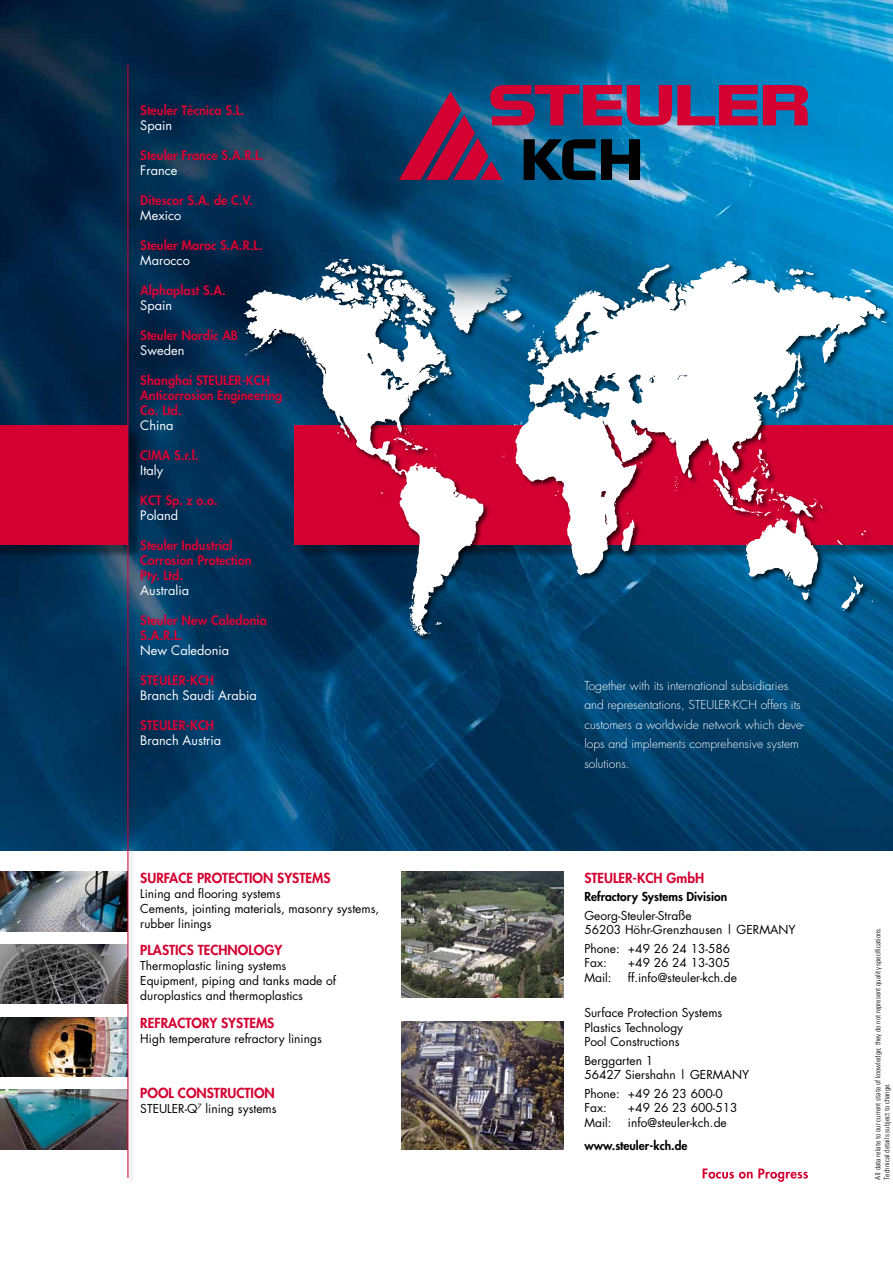
<style>
.page{position:relative;width:893px;height:1263px;background:#fff}
.page>*{position:absolute;margin:0;border:0;box-sizing:border-box;transform-origin:0 0}
.t1{font:800 13.5px "Futura";color:#d40032}
.t2{font:800 12.75px/15px "Futura";color:#d40032}
.t3{font:12.75px "Futura";color:#fff}
.t4{font:12px/14.4px "Futura";color:#000}
.t5{font:300 12px/19.5px "Futura";color:#fff}
.t6{font:800 12px "Futura";color:#000}
.t7{font:300 condensed 7.5px/9px "Univers";color:#000}
</style>
<div class="page">
<img style="left:0;top:0;width:893px;height:850px">
<div style="left:0;top:430px;width:141px;height:128px;background:#000;opacity:.4"></div>
<div style="left:0;top:425px;width:128px;height:119px;background:#d40032"></div>
<img style="left:0;top:872px;width:126px;height:59px">
<img style="left:0;top:944px;width:126px;height:60px">
<img style="left:0;top:1017px;width:126px;height:59px">
<img style="left:0;top:1090px;width:126px;height:59px">
<div style="left:126px;top:63px;width:10px;height:1121px;background:#000;opacity:.4"></div>
<hr style="left:128px;top:65px;width:1px;height:1113px;background:#d40032">
<div style="left:242px;top:257px;width:651px;height:386px;background:#000;opacity:.75"></div>
<svg style="left:501px;top:452px;width:4px;height:6px"></svg>
<svg style="left:841px;top:576px;width:22px;height:35px"></svg>
<svg style="left:709px;top:576px;width:114px;height:24px;background:#166d9d"></svg>
<svg style="left:319px;top:248px;width:399px;height:129px;background:#176590"></svg>
<svg style="left:243px;top:277px;width:240px;height:359px"></svg>
<svg style="left:515px;top:261px;width:370px;height:315px"></svg>
<img style="left:399px;top:85px;width:409px;height:95px">
<img style="left:402px;top:1022px;width:161px;height:127px">
<img style="left:402px;top:872px;width:161px;height:126px">
<svg style="left:703px;top:1168px;width:105px;height:14px"></svg>
<p class="t2" style="left:140px;top:103px;width:106px">Steuler Técnica S.L.</p>
<p class="t3" style="left:140px;top:117px;width:33px">Spain</p>
<p class="t2" style="left:140px;top:148px;width:125px">Steuler France S.A.R.L.</p>
<p class="t3" style="left:140px;top:162px;width:39px">France</p>
<p class="t2" style="left:140px;top:193px;width:114px">Ditescor S.A. de C.V.</p>
<p class="t3" style="left:140px;top:207px;width:42px">Mexico</p>
<p class="t2" style="left:140px;top:238px;width:124px">Steuler Maroc S.A.R.L.</p>
<p class="t3" style="left:140px;top:252px;width:51px">Marocco</p>
<p class="t2" style="left:140px;top:283px;width:87px">Alphaplast S.A.</p>
<p class="t3" style="left:140px;top:297px;width:33px">Spain</p>
<p class="t2" style="left:140px;top:328px;width:99px">Steuler Nordic AB</p>
<p class="t3" style="left:140px;top:342px;width:46px">Sweden</p>
<p class="t2" style="left:140px;top:373px;width:144px">Shanghai STEULER-KCH<br>Anticorrosion Engineering<br>Co. Ltd.</p>
<p class="t3" style="left:140px;top:417px;width:35px">China</p>
<p class="t2" style="left:140px;top:448px;width:60px">CIMA S.r.l.</p>
<p class="t3" style="left:140px;top:462px;width:24px">Italy</p>
<p class="t2" style="left:140px;top:493px;width:79px">KCT Sp. z o.o.</p>
<p class="t3" style="left:140px;top:507px;width:39px">Poland</p>
<p class="t2" style="left:140px;top:538px;width:113px">Steuler Industrial<br>Corrosion Protection<br>Pty. Ltd.</p>
<p class="t3" style="left:140px;top:582px;width:50px">Australia</p>
<p class="t2" style="left:140px;top:613px;width:128px">Steuler New Caledonia<br>S.A.R.L.</p>
<p class="t3" style="left:140px;top:642px;width:90px">New Caledonia</p>
<p class="t2" style="left:140px;top:673px;width:75px">STEULER-KCH</p>
<p class="t3" style="left:140px;top:687px;width:118px">Branch Saudi Arabia</p>
<p class="t2" style="left:140px;top:718px;width:75px">STEULER-KCH</p>
<p class="t3" style="left:140px;top:732px;width:82px">Branch Austria</p>
<p class="t1" style="left:140px;top:868px;width:16px">Surface</p>
<p class="t1" style="left:197px;top:868px;width:33px">Protecti</p>
<p class="t1" style="left:253px;top:868px;width:49px">on Systems</p>
<p class="t4" style="left:140px;top:885px;width:240px;line-height:15px">Lining and flooring systems<br>Cements, jointing materials, masonry systems, rubber linings</p>
<p class="t1" style="left:140px;top:941px;width:15px">Plastics</p>
<p class="t1" style="left:198px;top:941px;width:16px">Techn</p>
<p class="t1" style="left:238px;top:941px;width:45px">ology</p>
<p class="t4" style="left:140px;top:958px;width:197px;line-height:15px">Thermoplastic lining systems<br>Equipment, piping and tanks made of duroplastics and thermoplastics</p>
<p class="t1" style="left:140px;top:1014px;width:16px">Refract</p>
<p class="t1" style="left:192px;top:1014px;width:54px">ory Systems</p>
<p class="t4" style="left:140px;top:1031px;width:183px">High temperature refractory linings</p>
<p class="t1" style="left:140px;top:1084px;width:65px">Pool Constructi</p>
<p class="t1" style="left:254px;top:1084px;width:19px">on</p>
<p class="t4" style="left:140px;top:1101px;width:138px">STEULER-Q<sup>7</sup> lining systems</p>
<p class="t5" style="left:584px;top:676px;width:221px">Together with its international subsidiaries and representations, STEU LER-KCH offers its customers a worldwide network which deve&shy;lops and implements comprehensive system solutions.</p>
<p class="t1" style="left:584px;top:868px;width:121px">STEULER-KCH GmbH</p>
<p class="t6" style="left:584px;top:889px;width:144px">Refractory Systems Division</p>
<p class="t4" style="left:584px;top:908px;width:213px">Georg-Steuler-Straße<br>56203 Höhr-Grenzhausen | GERMANY</p>
<p class="t4" style="left:584px;top:941px;width:147px">Phone: +49 26 24 13-586<br>Fax:</p>
<p class="t4" style="left:628px;top:955px;width:104px">+49 26 24 13-305</p>
<p class="t4" style="left:584px;top:970px;width:29px">Mail:</p>
<p class="t4" style="left:628px;top:970px;width:111px">ff.info@steuler-kch.de</p>
<p class="t4" style="left:584px;top:1005px;width:139px">Surface Protection Systems<br>Plastics Technology<br>Pool Constructions</p>
<p class="t4" style="left:584px;top:1053px;width:166px">Berggarten 1<br>56427 Siershahn | GERMANY</p>
<p class="t4" style="left:584px;top:1086px;width:140px">Phone: +49 26 23 600-0<br>Fax:</p>
<p class="t4" style="left:628px;top:1100px;width:111px">+49 26 23 600-513</p>
<p class="t4" style="left:584px;top:1115px;width:29px">Mail:</p>
<p class="t4" style="left:628px;top:1115px;width:100px">info@steuler-kch.de</p>
<p class="t6" style="left:584px;top:1137px;width:105px">www.steuler-kch.de</p>
<p class="t7" style="left:873px;top:1179px;width:254px;rotate:-90deg">All data relate to our current state of knowledge; they do not represent quality specifications.<br>Technical details subject to change.</p>
</div>
